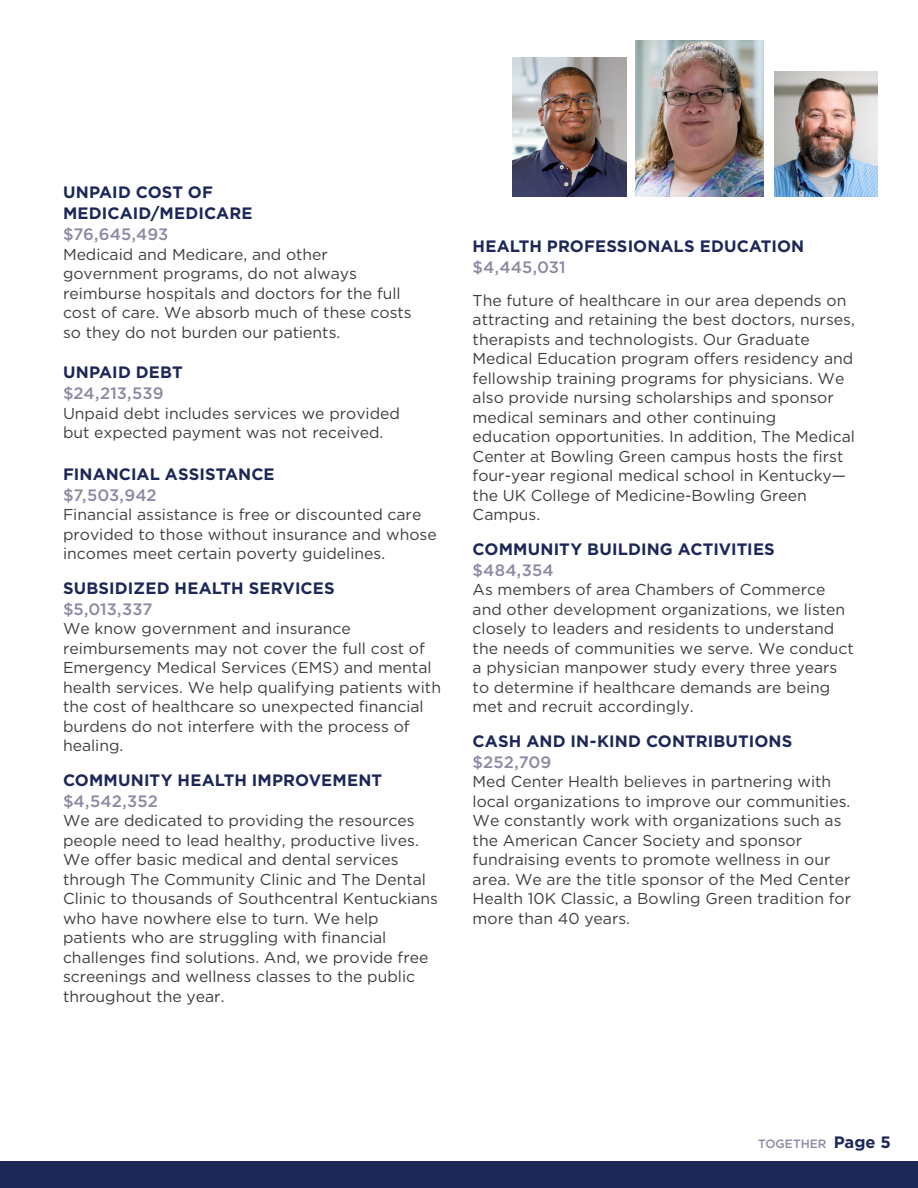
<style>
.page{position:relative;width:918px;height:1188px;background:#fff}
.page>*{position:absolute;margin:0;border:0;box-sizing:border-box;transform-origin:0 0}
.t1{font:700 16.5px "Gotham";letter-spacing:.01em;color:#1d2758}
.t2{font:500 16.5px "Gotham";color:#8d89a4}
.t3{font:15.75px/19.5px "Gotham";color:#3e3e3f}
.t4{font:500 12px "Gotham";color:#8d89a4}
.s1{font-weight:700;font-size:16.5px;color:#1d2758}
</style>
<div class="page">
<div style="left:0;top:1161px;width:918px;height:27px;background:#1d2758"></div>
<img style="left:513px;top:58px;width:114px;height:139px">
<img style="left:636px;top:40px;width:128px;height:157px">
<img style="left:775px;top:71px;width:103px;height:126px">
<p class="t1" style="left:63px;top:182px;width:151px">UNPAID COST OF</p>
<p class="t1" style="left:63px;top:203px;width:191px">MEDICAID/MEDICARE</p>
<p class="t2" style="left:63px;top:224px;width:107px">$76,645,493</p>
<p class="t3" style="left:63px;top:244px;width:350px">Medicaid and Medicare, and other government programs, do not always reimburse hospitals and doctors for the full cost of care. We absorb much of these costs so they do not burden our patients.</p>
<p class="t1" style="left:63px;top:362px;width:121px">UNPAID DEBT</p>
<p class="t2" style="left:63px;top:383px;width:102px">$24,213,539</p>
<p class="t3" style="left:63px;top:403px;width:338px">Unpaid debt includes services we provided but expected payment was not received.</p>
<p class="t1" style="left:63px;top:463px;width:213px">FINANCIAL ASSISTANCE</p>
<p class="t2" style="left:63px;top:484px;width:95px">$7,503,942</p>
<p class="t3" style="left:63px;top:504px;width:375px">Financial assistance is free or discounted care provided to those without insurance and whose incomes meet certain poverty guidelines.</p>
<p class="t1" style="left:63px;top:577px;width:273px">SUBSIDIZED HEALTH SERVICES</p>
<p class="t2" style="left:63px;top:598px;width:91px">$5,013,337</p>
<p class="t3" style="left:63px;top:618px;width:380px">We know government and insurance reimbursements may not cover the full cost of Emergency Medical Services (EMS) and mental health services. We help qualifying patients with the cost of healthcare so unexpected financial burdens do not interfere with the process of healing.</p>
<p class="t1" style="left:63px;top:769px;width:321px">COMMUNITY HEALTH IMPROVEMENT</p>
<p class="t2" style="left:63px;top:790px;width:96px">$4,542,352</p>
<p class="t3" style="left:63px;top:810px;width:377px">We are dedicated to providing the resources people need to lead healthy, productive lives.<br>We offer basic medical and dental services through The Community Clinic and The Dental Clinic to thousands of Southcentral Kentuckians who have nowhere else to turn. We help patients who are struggling with financial challenges find solutions. And, we provide free screenings and wellness classes to the public throughout the year.</p>
<p class="t1" style="left:473px;top:235px;width:333px">HEALTH PROFESSIONALS EDUCATION</p>
<p class="t2" style="left:473px;top:256px;width:95px">$4,445,031</p>
<p class="t3" style="left:473px;top:290px;width:384px">The future of healthcare in our area depends on attracting and retaining the best doctors, nurses, therapists and technologists. Our Graduate Medical Education program offers residency and fellowship training programs for physicians. We also provide nursing scholarships and sponsor medical seminars and other continuing education opportunities. In addition, The Medical Center at Bowling Green campus hosts the first four-year regional medical school in Kentucky— the UK College of Medicine-Bowling Green Campus.</p>
<p class="t1" style="left:473px;top:538px;width:304px">COMMUNITY BUILDING ACTIVITIES</p>
<p class="t2" style="left:473px;top:559px;width:83px">$484,354</p>
<p class="t3" style="left:473px;top:580px;width:383px">As members of area Chambers of Commerce and other development organizations, we listen closely to leaders and residents to understand the needs of communities we serve. We conduct a physician manpower study every three years to determine if healthcare demands are being met and recruit accordingly.</p>
<p class="t1" style="left:473px;top:730px;width:321px">CASH AND IN-KIND CONTRIBUTIONS</p>
<p class="t2" style="left:473px;top:751px;width:80px">$252,709</p>
<p class="t3" style="left:473px;top:772px;width:380px">Med Center Health believes in partnering with local organizations to improve our communities.<br>We constantly work with organizations such as the American Cancer Society and sponsor fundraising events to promote wellness in our area. We are the title sponsor of the Med Center Health 10K Classic, a Bowling Green tradition for more than 40 years.</p>
<p class="t4" style="left:758px;top:1135px;width:134px">TOGETHER <span class="s1">Page 5</span></p>
</div>
